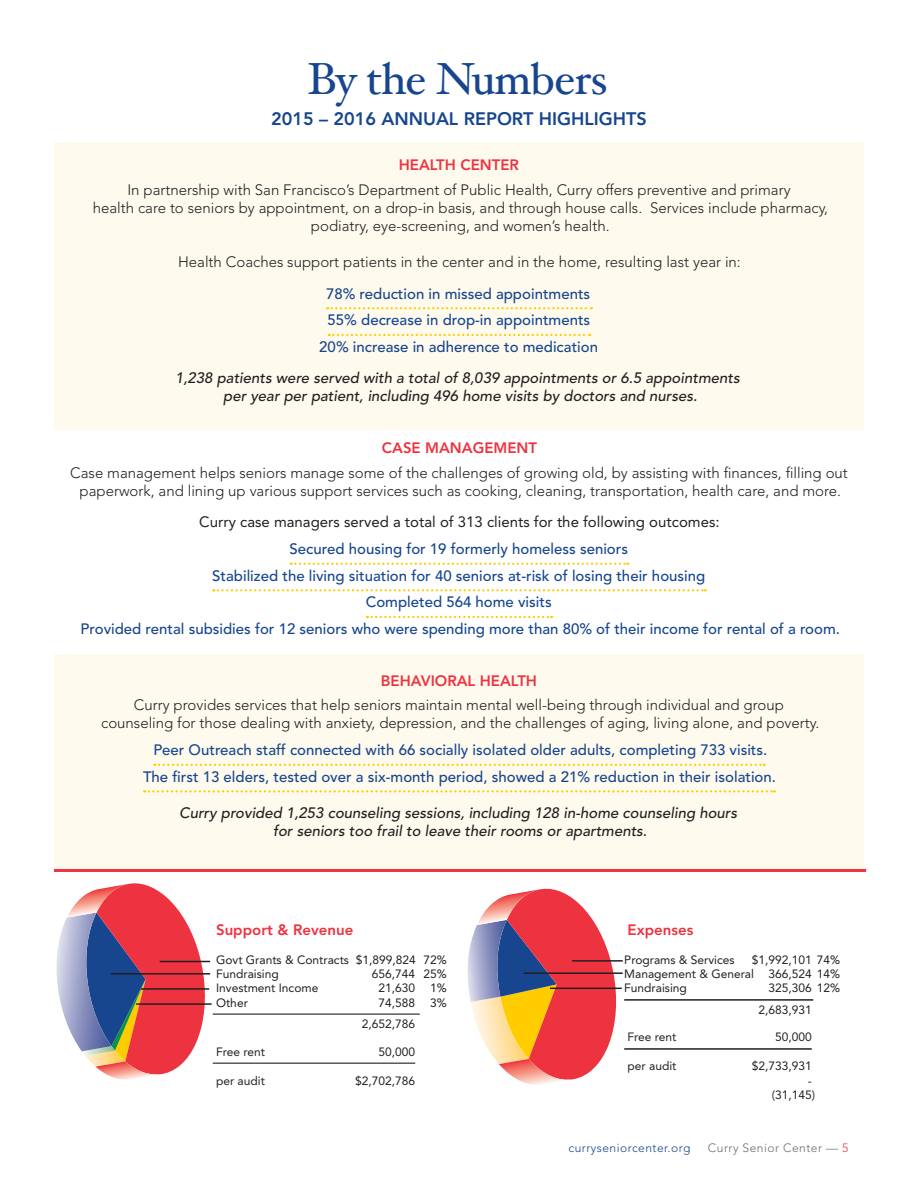
<style>
.page{position:relative;width:918px;height:1188px;background:#fff}
.page>*{position:absolute;margin:0;border:0;box-sizing:border-box;transform-origin:0 0}
.body_copy{font:45px "Hoefler Text";letter-spacing:-.02em;color:#17468e}
.body_copy-2{font:800 18px "Avenir";color:#17468e}
.body_copy-3{font:300 15px/18px "Avenir";color:#231f20;text-align:center}
.body_copy-4{font:500 15px "Avenir";color:#17468e}
.body_copy-5{font:italic 500 15px/18px "Avenir";color:#231f20;text-align:center}
.body_copy-6{font:15px "Avenir";color:#231f20}
.body_copy-7{font:800 15px "Avenir";color:#ee3341}
.t1{font:800 15px "Avenir";color:#ee3340}
.t2{font:12px "Avenir";color:#231f20}
.body_copy-8{font:300 12px "Avenir";letter-spacing:.04em;color:#17468e}
.body_copy-9{font:300 12px "Avenir";letter-spacing:.04em;color:#6c6d70}
.s1{color:#ee3341}
</style>
<div class="page">
<div style="left:54px;top:143px;width:810px;height:287px;background:#fffaee"></div>
<div style="left:54px;top:654px;width:810px;height:216px;background:#fffaee"></div>
<svg style="left:327px;top:307px;width:265px;height:2px"></svg>
<svg style="left:329px;top:334px;width:261px;height:2px"></svg>
<svg style="left:291px;top:563px;width:337px;height:2px"></svg>
<svg style="left:213px;top:589px;width:493px;height:2px"></svg>
<svg style="left:367px;top:616px;width:185px;height:2px"></svg>
<svg style="left:154px;top:764px;width:611px;height:2px"></svg>
<svg style="left:144px;top:790px;width:631px;height:3px"></svg>
<hr style="left:54px;top:869px;width:812px;height:3px;background:#ee3341">
<svg style="left:56px;top:883px;width:157px;height:197px"></svg>
<svg style="left:467px;top:888px;width:155px;height:197px"></svg>
<hr style="left:213px;top:1014px;width:207px;height:1px;background:#231f20">
<hr style="left:213px;top:1063px;width:202px;height:1px;background:#231f20">
<hr style="left:624px;top:999px;width:189px;height:2px;background:#231f20">
<hr style="left:624px;top:1048px;width:188px;height:2px;background:#231f20">
<hr style="left:160px;top:961px;width:50px;height:1px;background:#231f20">
<hr style="left:572px;top:960px;width:51px;height:2px;background:#231f20">
<hr style="left:111px;top:973px;width:99px;height:2px;background:#231f20">
<hr style="left:524px;top:972px;width:99px;height:2px;background:#231f20">
<hr style="left:141px;top:988px;width:68px;height:2px;background:#231f20">
<hr style="left:550px;top:988px;width:72px;height:1px;background:#231f20">
<hr style="left:136px;top:1003px;width:76px;height:2px;background:#231f20">
<p class="body_copy" style="left:307px;top:52px;width:302px">By the Numbers</p>
<p class="body_copy-2" style="left:271px;top:108px;width:377px">2015 – 2016 ANNUAL REPORT HIGHLIGHTS</p>
<p class="body_copy-7" style="left:399px;top:156px;width:122px">HEALTH CENTER</p>
<p class="body_copy-3" style="left:93px;top:181px;width:737px">In partnership with San Francisco’s Department of Public Health, Curry offers preventive and primary<br>health care to seniors by appointment, on a drop-in basis, and through house calls. Services include pharmacy, podiatry, eye-screening, and women’s health.</p>
<p class="body_copy-3" style="left:178px;top:253px;width:564px">Health Coaches support patients in the center and in the home, resulting last year in:</p>
<p class="body_copy-4" style="left:326px;top:285px;width:266px">78% reduction in missed appointments</p>
<p class="body_copy-4" style="left:328px;top:311px;width:264px">55% decrease in drop-in appointments</p>
<p class="body_copy-4" style="left:319px;top:338px;width:280px">20% increase in adherence to medication</p>
<p class="body_copy-5" style="left:175px;top:369px;width:566px">1,238 patients were served with a total of 8,039 appointments or 6.5 appointments per year per patient, including 496 home visits by doctors and nurses.</p>
<p class="body_copy-7" style="left:382px;top:439px;width:157px">CASE MANAGEMENT</p>
<p class="body_copy-3" style="left:70px;top:464px;width:779px">Case management helps seniors manage some of the challenges of growing old, by assisting with finances, filling out paperwork, and lining up various support services such as cooking, cleaning, transportation, health care, and more.</p>
<p class="body_copy-6" style="left:199px;top:513px;width:522px">Curry case managers served a total of 313 clients for the following outcomes:</p>
<p class="body_copy-4" style="left:290px;top:540px;width:340px">Secured housing for 19 formerly homeless seniors</p>
<p class="body_copy-4" style="left:212px;top:567px;width:495px">Stabilized the living situation for 40 seniors at-risk of losing their housing</p>
<p class="body_copy-4" style="left:366px;top:593px;width:187px">Completed 564 home visits</p>
<p class="body_copy-4" style="left:81px;top:620px;width:761px">Provided rental subsidies for 12 seniors who were spending more than 80% of their income for rental of a room.</p>
<p class="body_copy-7" style="left:381px;top:672px;width:158px">BEHAVIORAL HEALTH</p>
<p class="body_copy-3" style="left:101px;top:696px;width:720px">Curry provides services that help seniors maintain mental well-being through individual and group counseling for those dealing with anxiety, depression, and the challenges of aging, living alone, and poverty.</p>
<p class="body_copy-4" style="left:153px;top:741px;width:615px">Peer Outreach staff connected with 66 socially isolated older adults, completing 733 visits.</p>
<p class="body_copy-4" style="left:143px;top:768px;width:634px">The first 13 elders, tested over a six-month period, showed a 21% reduction in their isolation.</p>
<p class="body_copy-5" style="left:179px;top:804px;width:559px">Curry provided 1,253 counseling sessions, including 128 in-home counseling hours for seniors too frail to leave their rooms or apartments.</p>
<p class="t1" style="left:216px;top:921px;width:139px">Support &amp; Revenue</p>
<p class="t2" style="left:216px;top:952px;width:232px">Govt Grants &amp; Contracts $1,899,824 72%</p>
<p class="t2" style="left:216px;top:967px;width:64px">Fundraising</p>
<p class="t2" style="left:372px;top:967px;width:76px">656,744 25%</p>
<p class="t2" style="left:216px;top:981px;width:104px">Investment Income</p>
<p class="t2" style="left:379px;top:981px;width:70px">21,630 1%</p>
<p class="t2" style="left:216px;top:996px;width:33px">Other</p>
<p class="t2" style="left:379px;top:996px;width:70px">74,588 3%</p>
<p class="t2" style="left:362px;top:1017px;width:55px">2,652,786</p>
<p class="t2" style="left:216px;top:1045px;width:50px">Free rent</p>
<p class="t2" style="left:379px;top:1045px;width:38px">50,000</p>
<p class="t2" style="left:216px;top:1074px;width:50px">per audit</p>
<p class="t2" style="left:355px;top:1074px;width:62px">$2,702,786</p>
<p class="t1" style="left:628px;top:921px;width:67px">Expenses</p>
<p class="t2" style="left:624px;top:952px;width:112px">Programs &amp; Services</p>
<p class="t2" style="left:752px;top:952px;width:90px">$1,992,101 74%</p>
<p class="t2" style="left:624px;top:967px;width:217px">Management &amp; General 366,524 14%</p>
<p class="t2" style="left:624px;top:981px;width:64px">Fundraising</p>
<p class="t2" style="left:768px;top:981px;width:73px">325,306 12%</p>
<p class="t2" style="left:758px;top:1002px;width:55px">2,683,931</p>
<p class="t2" style="left:628px;top:1030px;width:50px">Free rent</p>
<p class="t2" style="left:775px;top:1030px;width:38px">50,000</p>
<p class="t2" style="left:628px;top:1059px;width:50px">per audit</p>
<p class="t2" style="left:752px;top:1059px;width:62px">$2,733,931</p>
<p class="t2" style="left:808px;top:1074px;width:5px">-</p>
<p class="t2" style="left:772px;top:1088px;width:45px">(31,145)</p>
<p class="body_copy-8" style="left:568px;top:1141px;width:123px">curryseniorcenter.org</p>
<p class="body_copy-9" style="left:708px;top:1141px;width:142px">Curry Senior Center — <span class="s1">5</span></p>
</div>
